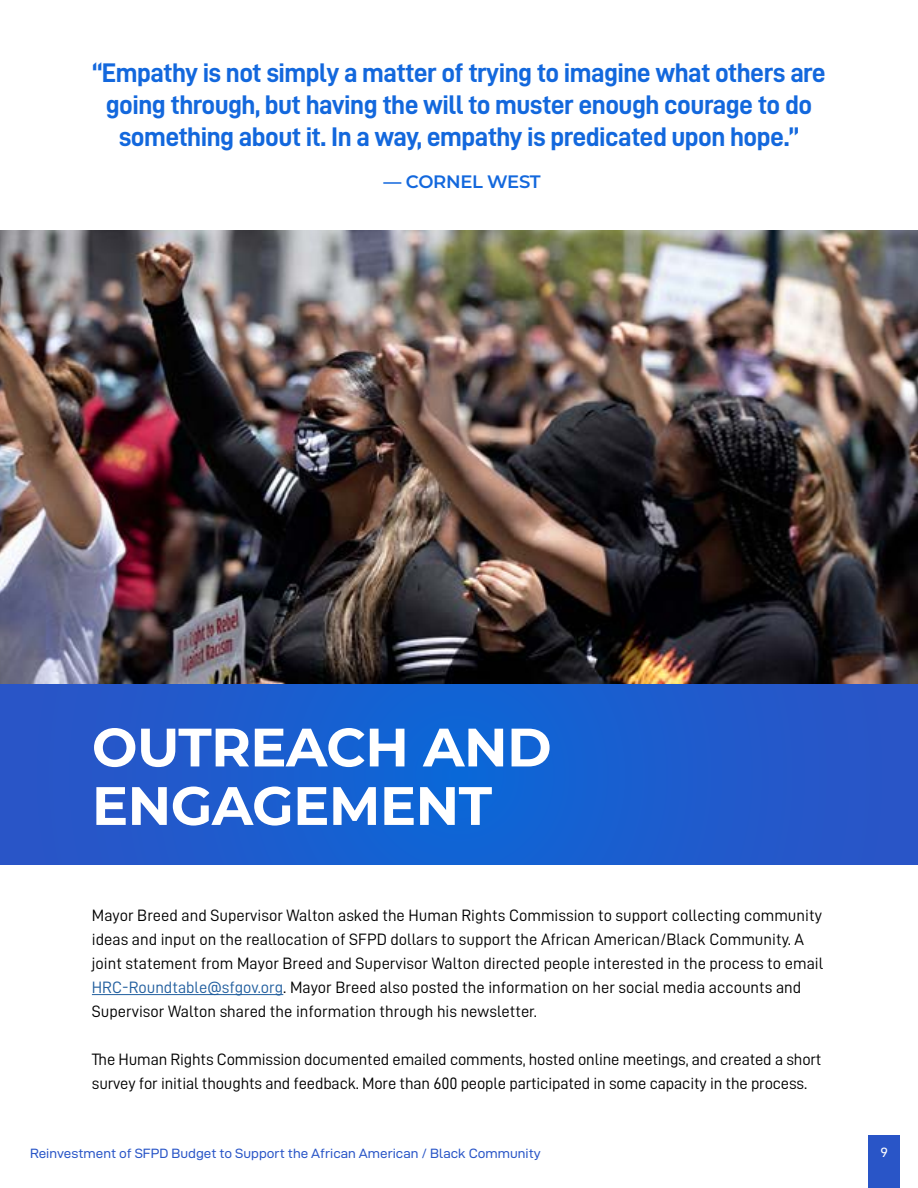
<style>
.page{position:relative;width:918px;height:1188px;background:#fff}
.page>*{position:absolute;margin:0;border:0;box-sizing:border-box;transform-origin:0 0}
.t1{font:700 54px/58.5px "Montserrat";letter-spacing:-.01em;color:#fff}
.t2{font:27px/32.4px "D DIN Bold";letter-spacing:-.02em;color:#1368dd;text-align:center}
.t3{font:600 18px "Montserrat";letter-spacing:-.02em;color:#1368dd}
.t4{font:16.5px/24px "D DIN";color:#000}
.t5{font:13.5px "D DIN Exp";color:#2955c7}
.t6{font:13.5px "D DIN Exp";color:#fff}
.s1{color:#215e9e}
</style>
<div class="page">
<div style="left:868px;top:1136px;width:32px;height:52px;background:#2955c7"></div>
<img style="left:0;top:231px;width:918px;height:453px">
<svg style="left:0;top:684px;width:918px;height:181px;background:#1d5bcd"></svg>
<hr style="left:92px;top:994px;width:191px;height:1px;background:#215e9e">
<h2 class="t2" style="left:92px;top:56px;width:735px">“Empathy is not simply a matter of trying to imagine what others are going through, but having the will to muster enough courage to do something about it. In a way, empathy is predicated upon hope.”</h2>
<p class="t3" style="left:384px;top:169px;width:159px">― CORNEL WEST</p>
<h1 class="t1" style="left:92px;top:715px;width:461px">OUTREACH AND<br>ENGAGEMENT</h1>
<p class="t4" style="left:92px;top:903px;width:733px">Mayor Breed and Supervisor Walton asked the Human Rights Commission to support collecting community ideas and input on the reallocation of SFPD dollars to support the African American/Black Community. A joint statement from Mayor Breed and Supervisor Walton directed people interested in the process to email <span class="s1">HRC-Roundtable@sfgov.org</span>. Mayor Breed also posted the information on her social media accounts and Supervisor Walton shared the information through his newsletter.</p>
<p class="t4" style="left:92px;top:1047px;width:731px">The Human Rights Commission documented emailed comments, hosted online meetings, and created a short survey for initial thoughts and feedback. More than 600 people participated in some capacity in the process.</p>
<p class="t5" style="left:30px;top:1146px;width:512px">Reinvestment of SFPD Budget to Support the African American / Black Community</p>
<p class="t6" style="left:880px;top:1145px;width:9px">9</p>
</div>
